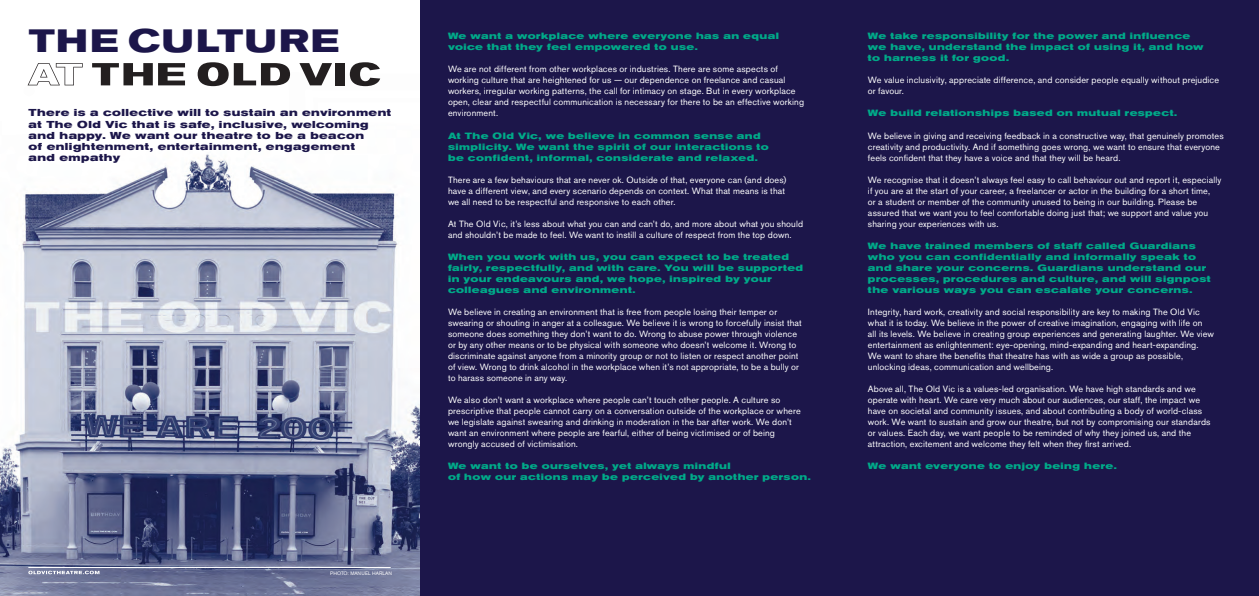
<style>
.page{position:relative;width:1259px;height:596px;background:#fff}
.page>*{position:absolute;margin:0;border:0;box-sizing:border-box;transform-origin:0 0}
._05_Type_Size_06{font:700 expanded 32px "Akzidenz Grotesk BQ";letter-spacing:.055em;color:#1c164a;scale:1.06 1}
.Info{font:700 expanded 10px/11px "Akzidenz Grotesk BQ";letter-spacing:.045em;color:#1c164a;scale:1.06 1}
.t1{font:9px/11px "Akzidenz Grotesk BQ";letter-spacing:.015em;color:#fff}
.t2{font:700 expanded 9px/11px "Akzidenz Grotesk BQ";letter-spacing:.05em;color:#00ab89;scale:1.06 1}
.bullets{font:5px "Akzidenz Grotesk BQ";color:#fff}
</style>
<div class="page">
<div style="left:0;top:0;width:1259px;height:595px;background:#1c164a"></div>
<img style="left:0;top:0;width:420px;height:595px">
<hr style="left:28px;top:567px;width:363px;height:1px;background:#fff">
<svg style="left:28px;top:570px;width:71px;height:4px"></svg>
<svg style="left:92px;top:63px;width:93px;height:22px;background:#807e7e"></svg>
<svg style="left:198px;top:62px;width:92px;height:24px;background:#838181"></svg>
<svg style="left:28px;top:63px;width:55px;height:22px"></svg>
<div style="left:335px;top:63px;width:10px;height:22px;background:#231f20"></div>
<svg style="left:350px;top:62px;width:30px;height:24px"></svg>
<svg style="left:299px;top:63px;width:33px;height:22px"></svg>
<p class="_05_Type_Size_06" style="left:29px;top:22px;width:294px">THE CULTURE</p>
<p class="t2" style="left:868px;top:31px;width:318px">We take responsibility for the power and influence we have, understand the impact of using it, and how to harness it for good.</p>
<p class="t1" style="left:868px;top:75px;width:353px">We value inclusivity, appreciate difference, and consider people equally without prejudice or favour.</p>
<p class="t2" style="left:868px;top:108px;width:293px">We build relationships based on mutual respect.</p>
<p class="t1" style="left:868px;top:130px;width:357px">We believe in giving and receiving feedback in a constructive way, that genuinely promotes creativity and productivity. And if something goes wrong, we want to ensure that everyone feels confident that they have a voice and that they will be heard.</p>
<p class="t1" style="left:868px;top:174px;width:355px">We recognise that it doesn’t always feel easy to call behaviour out and report it, especially if you are at the start of your career, a freelancer or actor in the building for a short time,<br>or a student or member of the community unused to being in our building. Please be assured that we want you to feel comfortable doing just that; we support and value you sharing your experiences with us.</p>
<p class="t2" style="left:868px;top:240px;width:325px">We have trained members of staff called Guardians who you can confidentially and informally speak to and share your concerns. Guardians understand our processes, procedures and culture, and will signpost the various ways you can escalate your concerns.</p>
<p class="t1" style="left:868px;top:306px;width:348px">Integrity, hard work, creativity and social responsibility are key to making The Old Vic what it is today. We believe in the power of creative imagination, engaging with life on<br>all its levels. We believe in creating group experiences and generating laughter. We view entertainment as enlightenment: eye-opening, mind-expanding and heart-expanding.<br>We want to share the benefits that theatre has with as wide a group as possible, unlocking ideas, communication and wellbeing.</p>
<p class="t1" style="left:868px;top:383px;width:344px">Above all, The Old Vic is a values-led organisation. We have high standards and we operate with heart. We care very much about our audiences, our staff, the impact we have on societal and community issues, and about contributing a body of world-class work. We want to sustain and grow our theatre, but not by compromising our standards or values. Each day, we want people to be reminded of why they joined us, and the attraction, excitement and welcome they felt when they first arrived.</p>
<p class="t2" style="left:868px;top:460px;width:236px">We want everyone to enjoy being here.</p>
<p class="t2" style="left:448px;top:31px;width:314px">We want a workplace where everyone has an equal voice that they feel empowered to use.</p>
<p class="t1" style="left:448px;top:64px;width:358px">We are not different from other workplaces or industries. There are some aspects of working culture that are heightened for us — our dependence on freelance and casual workers, irregular working patterns, the call for intimacy on stage. But in every workplace open, clear and respectful communication is necessary for there to be an effective working environment.</p>
<p class="t2" style="left:448px;top:130px;width:304px">At The Old Vic, we believe in common sense and simplicity. We want the spirit of our interactions to be confident, informal, considerate and relaxed.</p>
<p class="t1" style="left:448px;top:174px;width:340px">There are a few behaviours that are never ok. Outside of that, everyone can (and does) have a different view, and every scenario depends on context. What that means is that we all need to be respectful and responsive to each other.</p>
<p class="t1" style="left:448px;top:218px;width:357px">At The Old Vic, it’s less about what you can and can’t do, and more about what you should and shouldn’t be made to feel. We want to instill a culture of respect from the top down.</p>
<p class="t2" style="left:448px;top:251px;width:336px">When you work with us, you can expect to be treated fairly, respectfully, and with care. You will be supported in your endeavours and, we hope, inspired by your colleagues and environment.</p>
<p class="t1" style="left:448px;top:306px;width:355px">We believe in creating an environment that is free from people losing their temper or swearing or shouting in anger at a colleague. We believe it is wrong to forcefully insist that someone does something they don’t want to do. Wrong to abuse power through violence or by any other means or to be physical with someone who doesn’t welcome it. Wrong to discriminate against anyone from a minority group or not to listen or respect another point of view. Wrong to drink alcohol in the workplace when it’s not appropriate, to be a bully or to harass someone in any way.</p>
<p class="t1" style="left:448px;top:394px;width:354px">We also don’t want a workplace where people can’t touch other people. A culture so prescriptive that people cannot carry on a conversation outside of the workplace or where we legislate against swearing and drinking in moderation in the bar after work. We don’t want an environment where people are fearful, either of being victimised or of being wrongly accused of victimisation.</p>
<p class="t2" style="left:448px;top:460px;width:344px">We want to be ourselves, yet always mindful<br>of how our actions may be perceived by another person.</p>
<p class="Info" style="left:29px;top:107px;width:343px">There is a collective will to sustain an environment at The Old Vic that is safe, inclusive, welcoming and happy. We want our theatre to be a beacon<br>of enlightenment, entertainment, engagement<br>and empathy</p>
<p class="bullets" style="left:330px;top:569px;width:63px">PHOTO: MANUEL HARLAN</p>
</div>
